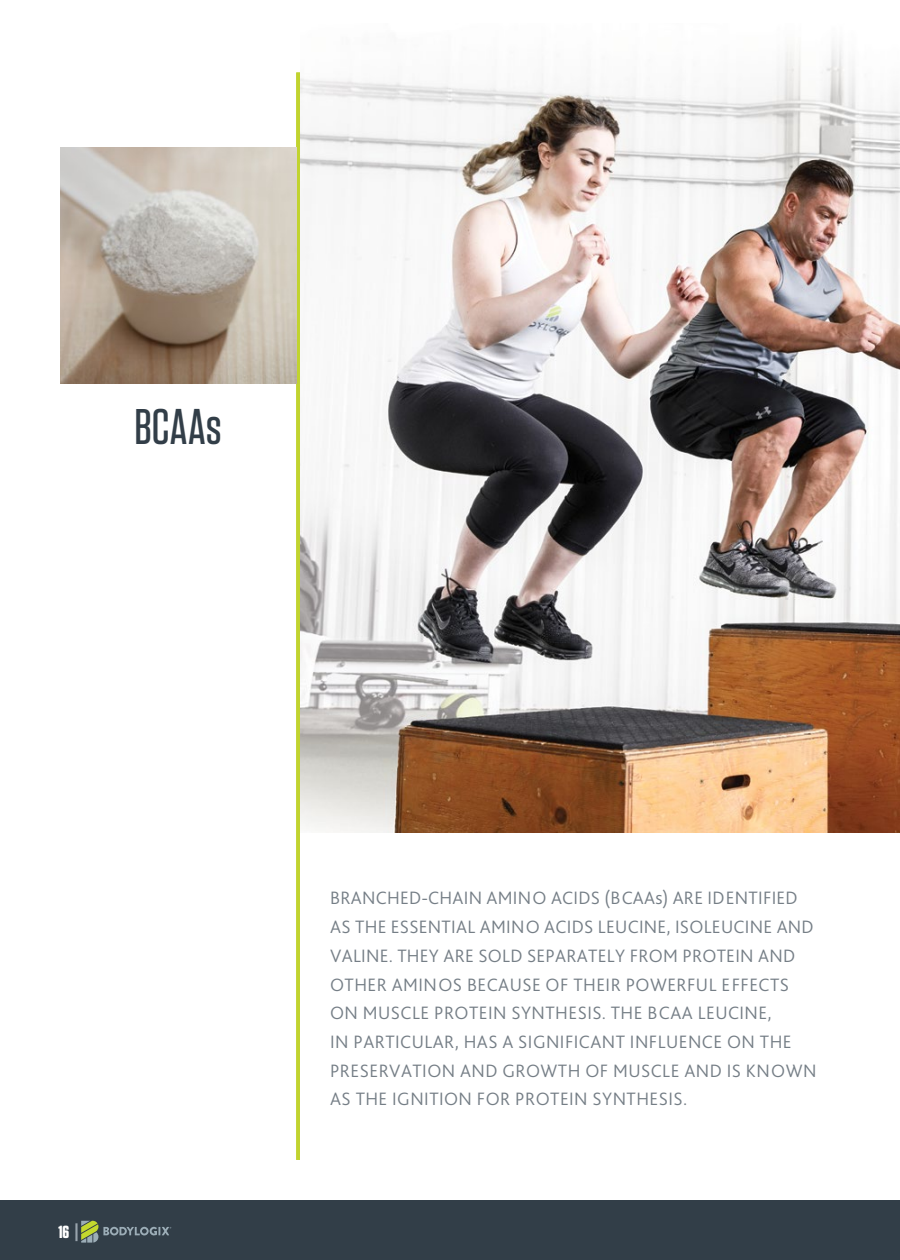
<style>
.page{position:relative;width:900px;height:1260px;background:#fff}
.page>*{position:absolute;margin:0;border:0;box-sizing:border-box;transform-origin:0 0}
.t1{font:500 50px "Tungsten";color:#323e48}
.t2{font:300 18.75px/28.8px "Bliss Pro";letter-spacing:.025em;color:#757e86}
.t3{font:700 17.5px "Tungsten";color:#fff}
.s1{font-family:"Bliss Pro";color:#9aa5ae}
</style>
<div class="page">
<img style="left:300px;top:47px;width:600px;height:786px">
<div style="left:0;top:1200px;width:900px;height:60px;background:#323e48"></div>
<svg style="left:81px;top:1221px;width:90px;height:22px"></svg>
<hr style="left:296px;top:73px;width:4px;height:1087px;background:#c1d32f">
<img style="left:60px;top:148px;width:236px;height:236px">
<h1 class="t1" style="left:134px;top:401px;width:89px">BCAAs</h1>
<p class="t3" style="left:58px;top:1222px;width:22px">16 <span class="s1">|</span></p>
<p class="t2" style="left:330px;top:883px;width:488px">BRANCHED-CHAIN AMINO ACIDS (BCAAs) ARE IDENTIFIED AS THE ESSENTIAL AMINO ACIDS LEUCINE, ISOLEUCINE AND VALINE. THEY ARE SOLD SEPARATELY FROM PROTEIN AND OTHER AMINOS BECAUSE OF THEIR POWERFUL EFFECTS ON MUSCLE PROTEIN SYNTHESIS. THE BCAA LEUCINE,<br>IN PARTICULAR, HAS A SIGNIFICANT INFLUENCE ON THE PRESERVATION AND GROWTH OF MUSCLE AND IS KNOWN AS THE IGNITION FOR PROTEIN SYNTHESIS.</p>
</div>
